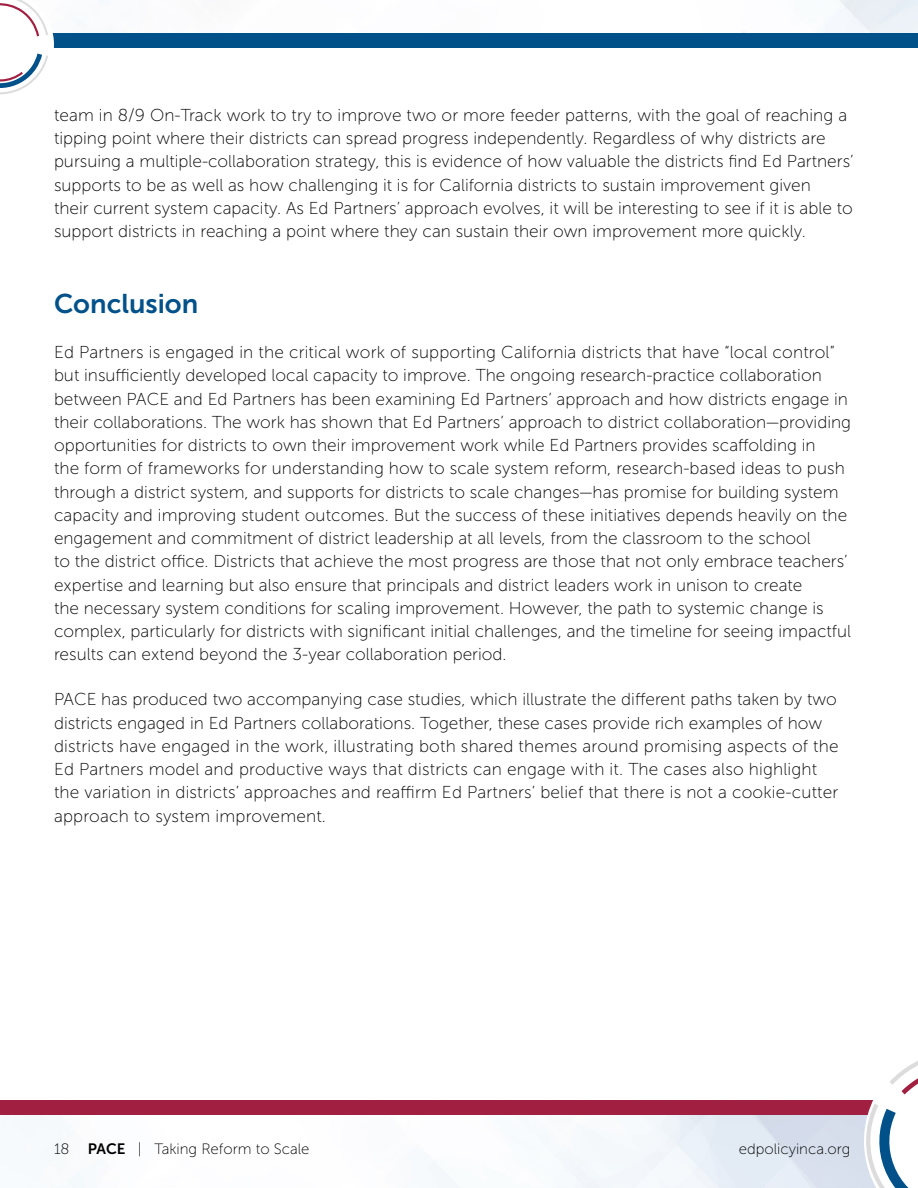
<style>
.page{position:relative;width:918px;height:1188px;background:#fff}
.page>*{position:absolute;margin:0;border:0;box-sizing:border-box;transform-origin:0 0}
.Subhead_1{font:27px "Museo Sans 700";color:#00518a}
.Body{font:17.25px/23.2px "Museo Sans 100";color:#000}
.t1{font:15px "Museo Sans 100";color:#000}
.s1{font-family:"Museo Sans 700"}
</style>
<div class="page">
<img style="left:0;top:0;width:918px;height:1188px">
<div style="left:0;top:33px;width:918px;height:14px;background:#00518a"></div>
<div style="left:0;top:1100px;width:918px;height:14px;background:#a11f41"></div>
<svg style="left:0;top:0;width:61px;height:106px"></svg>
<svg style="left:858px;top:1039px;width:60px;height:149px"></svg>
<p class="Body" style="left:54px;top:104px;width:801px">team in 8/9 On-Track work to try to improve two or more feeder patterns, with the goal of reaching a tipping point where their districts can spread progress independently. Regardless of why districts are pursuing a multiple-collaboration strategy, this is evidence of how valuable the districts find Ed Partners’ supports to be as well as how challenging it is for California districts to sustain improvement given<br>their current system capacity. As Ed Partners’ approach evolves, it will be interesting to see if it is able to support districts in reaching a point where they can sustain their own improvement more quickly.</p>
<p class="Subhead_1" style="left:54px;top:289px;width:146px">Conclusion</p>
<p class="Body" style="left:54px;top:341px;width:799px">Ed Partners is engaged in the critical work of supporting California districts that have “local control” but insufficiently developed local capacity to improve. The ongoing research-practice collaboration between PACE and Ed Partners has been examining Ed Partners’ approach and how districts engage in their collaborations. The work has shown that Ed Partners’ approach to district collaboration—providing opportunities for districts to own their improvement work while Ed Partners provides scaffolding in<br>the form of frameworks for understanding how to scale system reform, research-based ideas to push through a district system, and supports for districts to scale changes—has promise for building system capacity and improving student outcomes. But the success of these initiatives depends heavily on the engagement and commitment of district leadership at all levels, from the classroom to the school<br>to the district office. Districts that achieve the most progress are those that not only embrace teachers’ expertise and learning but also ensure that principals and district leaders work in unison to create<br>the necessary system conditions for scaling improvement. However, the path to systemic change is complex, particularly for districts with significant initial challenges, and the timeline for seeing impactful results can extend beyond the 3-year collaboration period.</p>
<p class="Body" style="left:54px;top:688px;width:786px">PACE has produced two accompanying case studies, which illustrate the different paths taken by two districts engaged in Ed Partners collaborations. Together, these cases provide rich examples of how districts have engaged in the work, illustrating both shared themes around promising aspects of the Ed Partners model and productive ways that districts can engage with it. The cases also highlight the variation in districts’ approaches and reaffirm Ed Partners’ belief that there is not a cookie-cutter approach to system improvement.</p>
<p class="t1" style="left:54px;top:1141px;width:257px">18 <span class="s1">PACE</span> | Taking Reform to Scale</p>
<p class="t1" style="left:739px;top:1141px;width:113px">edpolicyinca.org</p>
</div>
